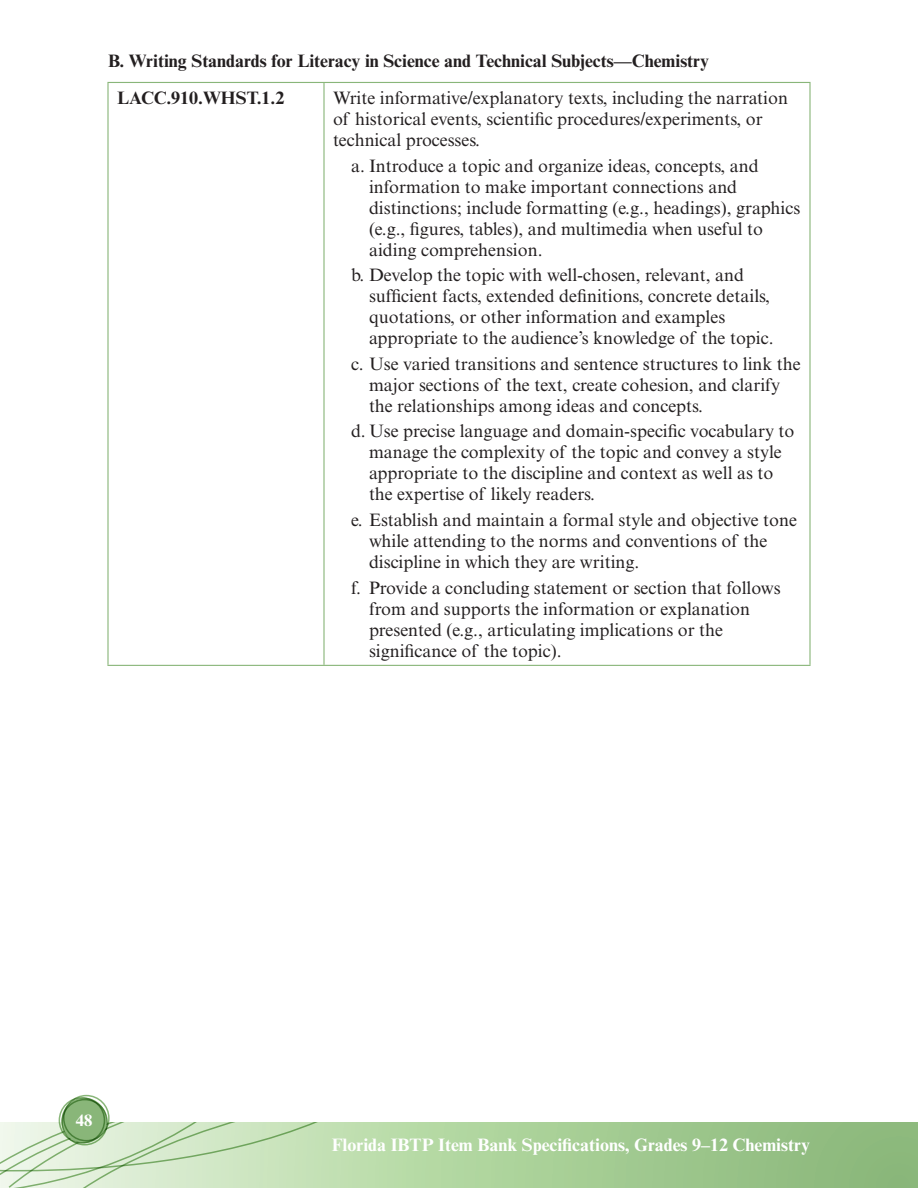
<style>
.page{position:relative;width:918px;height:1188px;background:#fff}
.page>*{position:absolute;margin:0;border:0;box-sizing:border-box;transform-origin:0 0}
.t1{font:18px/21px "Times New Roman MT Std";color:#231f20}
.t2{font:700 18px "Times New Roman MT Std";color:#231f20}
.t3{font:700 18px "Times New Roman MT Std";color:#fff}
.t4{font:700 16.5px "Times New Roman MT Std";color:#fff}
</style>
<div class="page">
<div style="left:0;top:1122px;width:918px;height:66px;background:#91bc81"></div>
<hr style="left:107px;top:665px;width:217px;height:1px;background:#89b679">
<hr style="left:324px;top:665px;width:487px;height:1px;background:#89b679">
<hr style="left:107px;top:82px;width:217px;height:1px;background:#89b679">
<hr style="left:107px;top:83px;width:2px;height:582px;background:#89b679">
<hr style="left:324px;top:82px;width:487px;height:1px;background:#89b679">
<hr style="left:809px;top:83px;width:2px;height:582px;background:#89b679">
<hr style="left:323px;top:83px;width:2px;height:582px;background:#89b679">
<div style="left:624px;top:1122px;width:77px;height:66px;background:#9ec78e"></div>
<svg style="left:0;top:1122px;width:624px;height:66px;background:#c1deb4"></svg>
<div style="left:61px;top:1098px;width:46px;height:45px;background:#89b679;border-radius:50%"></div>
<div style="left:63px;top:1095px;width:47px;height:46px;border:2px solid #89b679;border-radius:50%"></div>
<div style="left:59px;top:1097px;width:46px;height:47px;border:2px solid #89b679;border-radius:50%"></div>
<div style="left:61px;top:1099px;width:47px;height:46px;border:2px solid #89b679;border-radius:50%"></div>
<h2 class="t2" style="left:108px;top:50px;width:603px">B. Writing Standards for Literacy in Science and Technical Subjects—Chemistry</h2>
<p class="t2" style="left:117px;top:87px;width:169px">LACC.910.WHST.1.2</p>
<p class="t1" style="left:333px;top:88px;width:457px">Write informative/explanatory texts, including the narration of historical events, scientific procedures/experiments, or technical processes.</p>
<p class="t1" style="left:369px;top:155px;width:433px;text-indent:-18px">a. Introduce a topic and organize ideas, concepts, and information to make important connections and distinctions; include formatting (e.g., headings), graphics (e.g., figures, tables), and multimedia when useful to aiding comprehension.</p>
<p class="t1" style="left:369px;top:265px;width:406px;text-indent:-18px">b. Develop the topic with well-chosen, relevant, and sufficient facts, extended definitions, concrete details, quotations, or other information and examples appropriate to the audience’s knowledge of the topic.</p>
<p class="t1" style="left:369px;top:353px;width:433px;text-indent:-18px">c. Use varied transitions and sentence structures to link the major sections of the text, create cohesion, and clarify the relationships among ideas and concepts.</p>
<p class="t1" style="left:369px;top:421px;width:427px;text-indent:-18px">d. Use precise language and domain-specific vocabulary to manage the complexity of the topic and convey a style appropriate to the discipline and context as well as to the expertise of likely readers.</p>
<p class="t1" style="left:369px;top:509px;width:430px;text-indent:-18px">e. Establish and maintain a formal style and objective tone while attending to the norms and conventions of the discipline in which they are writing.</p>
<p class="t1" style="left:369px;top:577px;width:413px;text-indent:-18px">f. Provide a concluding statement or section that follows from and supports the information or explanation presented (e.g., articulating implications or the significance of the topic).</p>
<p class="t4" style="left:76px;top:1111px;width:18px">48</p>
<p class="t3" style="left:332px;top:1134px;width:480px">Florida IBTP Item Bank Specifications, Grades 9–12 Chemistry</p>
</div>
